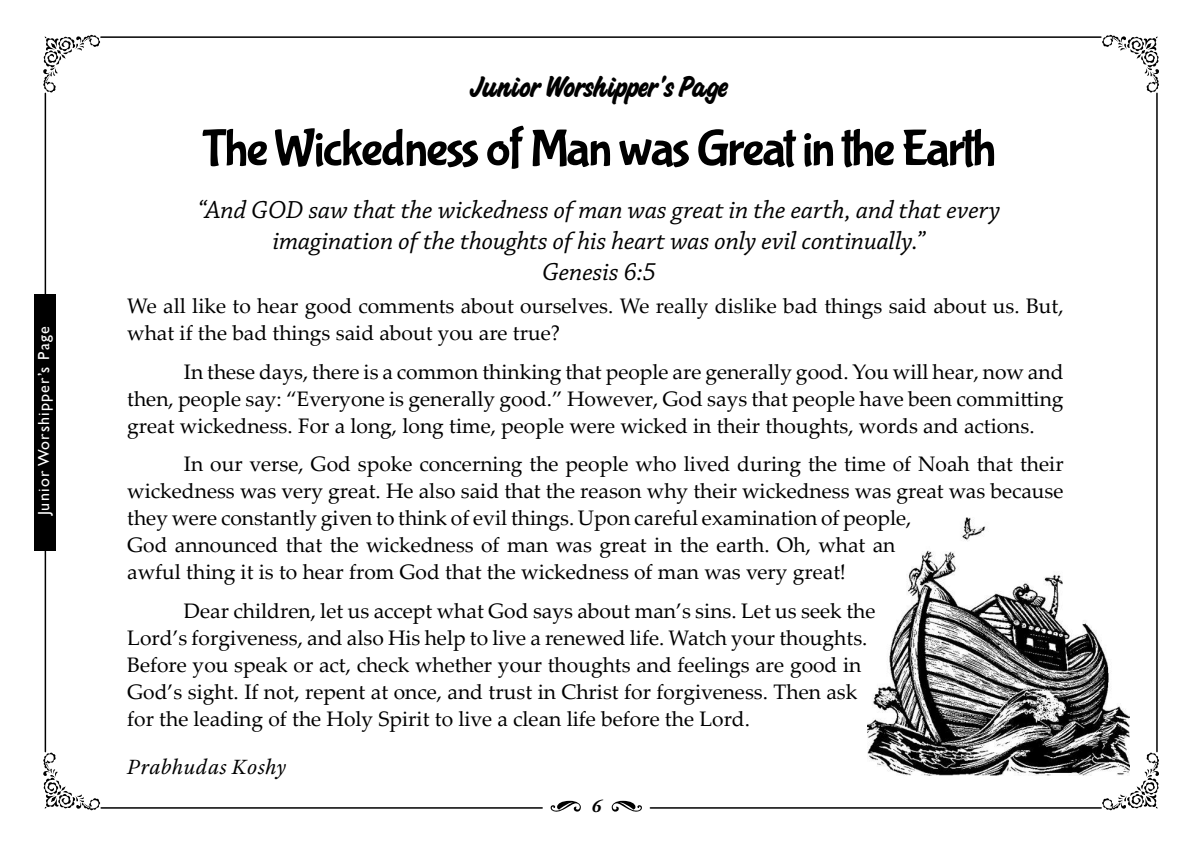
<style>
.page{position:relative;width:1191px;height:842px;background:#fff}
.page>*{position:absolute;margin:0;border:0;box-sizing:border-box;transform-origin:0 0}
.t1{font:52px "Bubblegum Sans";letter-spacing:-.04em;color:#000}
.t2{font:32px "Challenge Bold Std";letter-spacing:-.04em;color:#000}
.t3{font:italic 26px/31.2px "Chaparral Pro";letter-spacing:-.005em;color:#000;text-align:center}
.t4{font:italic 22px "Adobe Text Pro";letter-spacing:.02em;color:#000}
.t5{font:21px/27px "Palatino Linotype";color:#000}
.t6{font:italic 700 18px "Adobe Garamond Pro";color:#000}
.t7{font:16px "Gill Sans";letter-spacing:.075em;color:#fff}
</style>
<div class="page">
<hr style="left:45px;top:93px;width:1px;height:659px;background:#000">
<hr style="left:101px;top:36px;width:1000px;height:2px;background:#000">
<hr style="left:1156px;top:93px;width:1px;height:659px;background:#000">
<hr style="left:650px;top:807px;width:451px;height:2px;background:#000">
<hr style="left:101px;top:807px;width:441px;height:2px;background:#000">
<svg style="left:550px;top:801px;width:31px;height:11px"></svg>
<svg style="left:611px;top:801px;width:31px;height:11px"></svg>
<svg style="left:1102px;top:35px;width:57px;height:57px"></svg>
<svg style="left:1102px;top:753px;width:57px;height:57px"></svg>
<svg style="left:43px;top:35px;width:57px;height:57px"></svg>
<svg style="left:43px;top:753px;width:57px;height:57px"></svg>
<div style="left:34px;top:295px;width:22px;height:255px;background:#000"></div>
<img style="left:867px;top:518px;width:262px;height:257px">
<p class="t7" style="left:34px;top:515px;width:190px;rotate:-90deg">Junior Worshipper’s Page</p>
<p class="t7" style="left:34px;top:438px;width:33px;rotate:-90deg">text</p>
<h2 class="t2" style="left:470px;top:69px;width:260px">Junior Worshipper's Page</h2>
<h1 class="t1" style="left:202px;top:120px;width:795px">The Wickedness of Man was Great in the Earth</h1>
<p class="t3" style="left:198px;top:195px;width:804px">“And GOD saw that the wickedness of man was great in the earth, and that every imagination of the thoughts of his heart was only evil continually.”<br>Genesis 6:5</p>
<p class="t5" style="left:127px;top:292px;width:938px">We all like to hear good comments about ourselves. We really dislike bad things said about us. But, what if the bad things said about you are true?</p>
<p class="t5" style="left:127px;top:357px;width:938px;text-align:justify;text-indent:57px">In these days, there is a common thinking that people are generally good. You will hear, now and then, people say: “Everyone is generally good.” However, God says that people have been committing great wickedness. For a long, long time, people were wicked in their thoughts, words and actions.</p>
<p class="t5" style="left:127px;top:450px;width:938px;text-indent:57px">In our verse, God spoke concerning the people who lived during the time of Noah that their wickedness was very great. He also said that the reason why their wickedness was great was because they were constantly given to think of evil things. Upon careful examination of people,<br>God announced that the wickedness of man was great in the earth. Oh, what an<br>awful thing it is to hear from God that the wickedness of man was very great!</p>
<p class="t5" style="left:127px;top:596px;width:749px;text-indent:57px">Dear children, let us accept what God says about man’s sins. Let us seek the Lord’s forgiveness, and also His help to live a renewed life. Watch your thoughts.<br>Before you speak or act, check whether your thoughts and feelings are good in God’s sight. If not, repent at once, and trust in Christ for forgiveness. Then ask for the leading of the Holy Spirit to live a clean life before the Lord.</p>
<p class="t4" style="left:127px;top:753px;width:160px">Prabhudas Koshy</p>
<p class="t6" style="left:591px;top:796px;width:11px">6</p>
</div>
